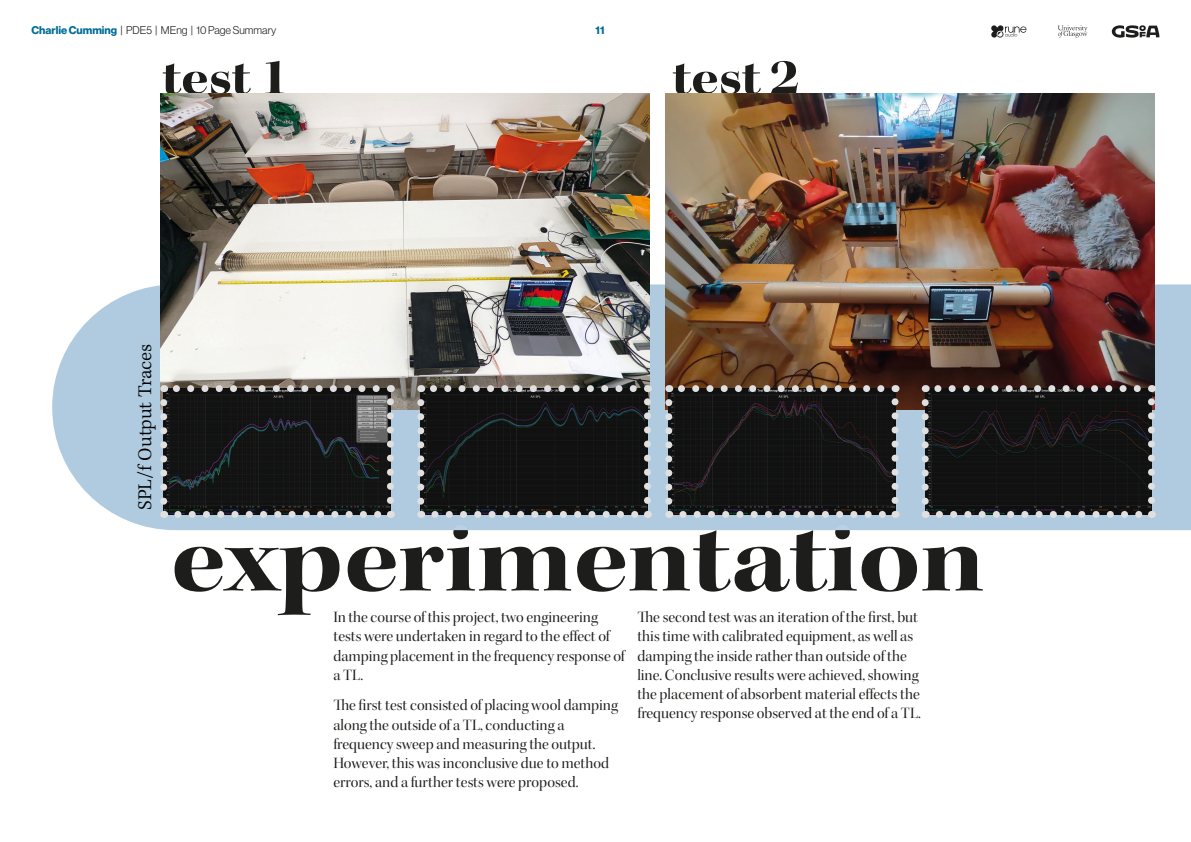
<style>
.page{position:relative;width:1191px;height:842px;background:#fff}
.page>*{position:absolute;margin:0;border:0;box-sizing:border-box;transform-origin:0 0}
.t1{font:100px "Kepler Std Bold Ext Disp";color:#1d1d1b}
.t2{font:50px "Kepler Std Bold Ext Disp";letter-spacing:.005em;color:#1d1d1b}
.t3{font:20px "Kepler Std Light Capt";letter-spacing:-.005em;color:#000}
.text{font:16px/19.2px "Kepler Std Disp";color:#1d1d1b}
.t4{font:11px "N Haas Grotesk DS Pro 45 Lt";color:#1d1d1b}
.t5{font:11px "N Haas Grotesk DS Pro 75 Bd";color:#006c97}
.s1{font-family:"N Haas Grotesk DS Pro 75 Bd";color:#006c97}
</style>
<div class="page">
<svg style="left:1058px;top:25px;width:29px;height:13px"></svg>
<svg style="left:1111px;top:25px;width:48px;height:13px"></svg>
<svg style="left:991px;top:25px;width:35px;height:13px"></svg>
<svg style="left:52px;top:284px;width:1139px;height:246px;background:#b9d0e2"></svg>
<img style="left:665px;top:93px;width:490px;height:316px">
<img style="left:160px;top:93px;width:490px;height:316px">
<img style="left:164px;top:389px;width:226px;height:125px">
<svg style="left:178px;top:511px;width:205px;height:7px"></svg>
<svg style="left:171px;top:385px;width:205px;height:7px"></svg>
<svg style="left:160px;top:403px;width:7px;height:115px"></svg>
<svg style="left:387px;top:385px;width:7px;height:115px"></svg>
<img style="left:421px;top:389px;width:226px;height:125px">
<svg style="left:435px;top:511px;width:205px;height:7px"></svg>
<svg style="left:428px;top:385px;width:205px;height:7px"></svg>
<svg style="left:417px;top:403px;width:7px;height:115px"></svg>
<svg style="left:644px;top:385px;width:7px;height:115px"></svg>
<img style="left:669px;top:389px;width:226px;height:125px">
<svg style="left:683px;top:511px;width:205px;height:7px"></svg>
<svg style="left:676px;top:385px;width:205px;height:7px"></svg>
<svg style="left:665px;top:403px;width:7px;height:115px"></svg>
<svg style="left:891px;top:385px;width:7px;height:115px"></svg>
<img style="left:925px;top:389px;width:226px;height:125px">
<svg style="left:939px;top:511px;width:205px;height:7px"></svg>
<svg style="left:932px;top:385px;width:205px;height:7px"></svg>
<svg style="left:921px;top:403px;width:7px;height:115px"></svg>
<svg style="left:1148px;top:385px;width:7px;height:115px"></svg>
<p class="t4" style="left:32px;top:24px;width:246px"><span class="s1">Charlie Cumming</span> | PDE5 | MEng | 10 Page Summary</p>
<p class="t5" style="left:595px;top:24px;width:10px">11</p>
<h2 class="t2" style="left:162px;top:48px;width:129px">test 1</h2>
<h2 class="t2" style="left:672px;top:48px;width:129px">test 2</h2>
<p class="t3" style="left:133px;top:510px;width:168px;rotate:-90deg">SPL/f Output Traces</p>
<h1 class="t1" style="left:171px;top:499px;width:814px">experimentation</h1>
<p class="text" style="left:333px;top:608px;width:293px">In the course of this project, two engineering tests were undertaken in regard to the effect of damping placement in the frequency response of a TL.</p>
<p class="text" style="left:333px;top:696px;width:286px">The first test consisted of placing wool damping along the outside of a TL, conducting a frequency sweep and measuring the output.<br>However, this was inconclusive due to method errors, and a further tests were proposed.</p>
<p class="text" style="left:637px;top:608px;width:285px">The second test was an iteration of the first, but this time with calibrated equipment, as well as damping the inside rather than outside of the line. Conclusive results were achieved, showing the placement of absorbent material effects the frequency response observed at the end of a TL.</p>
</div>
